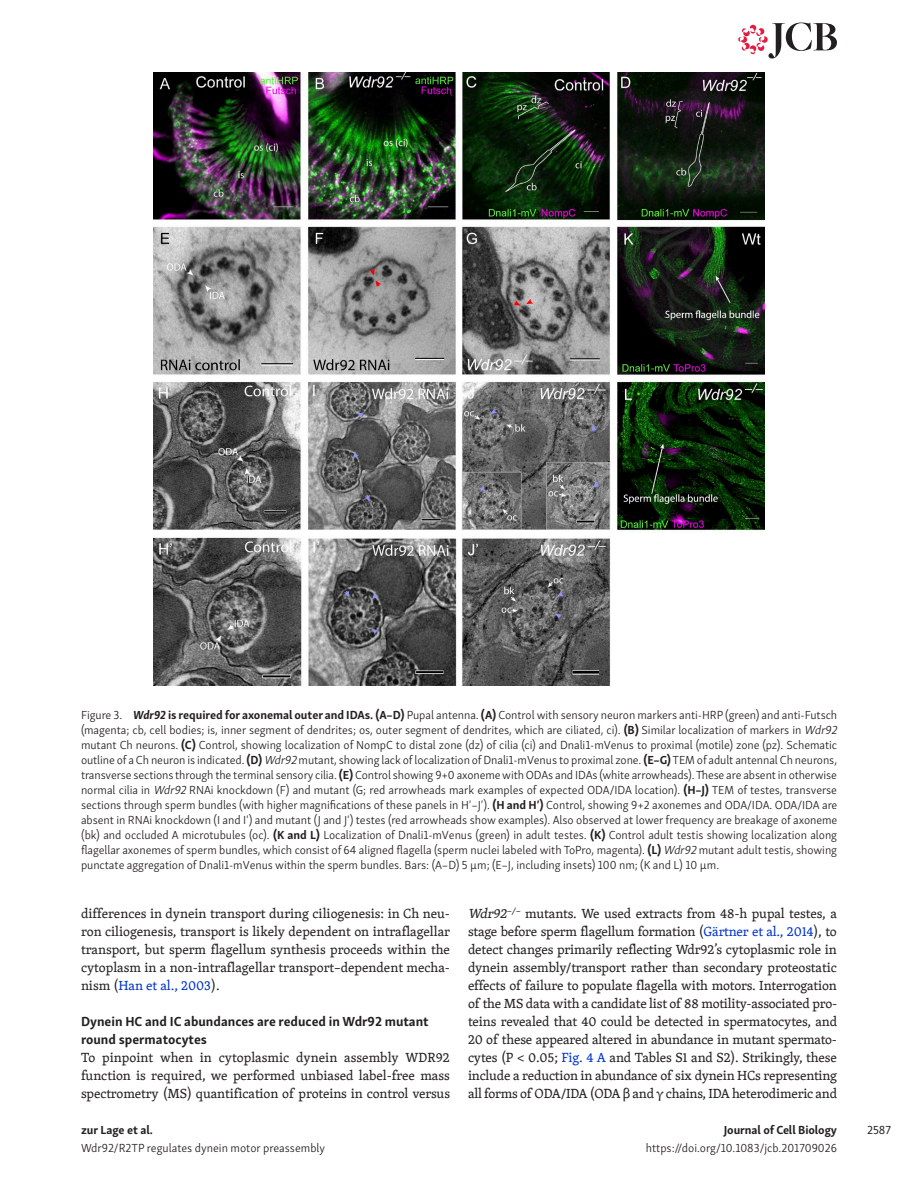
<style>
.page{position:relative;width:918px;height:1188px;background:#fff}
.page>*{position:absolute;margin:0;border:0;box-sizing:border-box;transform-origin:0 0}
.t1{font:13.5px/18px "Skolar PE";letter-spacing:-.01em;color:#231f20;text-align:justify}
.t2{font:700 13.5px/18px "Skolar Sans PE";color:#231f20}
.t3{font:300 12px/15px "Skolar Sans PE";letter-spacing:-.005em;color:#231f20}
.t4{font:700 12px "Skolar Sans PE";letter-spacing:-.005em;color:#231f20}
.t5{font:12px "Skolar Sans PE";color:#231f20}
.s1{font-weight:700;font-style:italic}
.s2{font-weight:700}
.s3{font-style:italic}
.s4{color:#0034c9}
</style>
<div class="page">
<svg style="left:738px;top:23px;width:99px;height:35px"></svg>
<img style="left:153px;top:72px;width:612px;height:614px">
<p class="t3" style="left:81px;top:706px;width:760px">Figure 3. <span class="s1">Wdr92</span> <span class="s2">is required for axonemal outer and IDAs. (A–D)</span> Pupal antenna. <span class="s2">(A)</span> Control with sensory neuron markers anti-HRP (green) and anti-Futsch (magenta; cb, cell bodies; is, inner segment of dendrites; os, outer segment of dendrites, which are ciliated, ci). <span class="s2">(B)</span> Similar localization of markers in <span class="s3">Wdr92 </span>mutant Ch neurons. <span class="s2">(C)</span> Control, showing localization of NompC to distal zone (dz) of cilia (ci) and Dnali1-mVenus to proximal (motile) zone (pz). Schematic outline of a Ch neuron is indicated. <span class="s2">(D)</span> <span class="s3">Wdr92</span> mutant, showing lack of localization of Dnali1-mVenus to proximal zone. <span class="s2">(E–G)</span> TEM of adult antennal Ch neurons, transverse sections through the terminal sensory cilia. <span class="s2">(E)</span> Control showing 9+0 axoneme with ODAs and IDAs (white arrowheads). These are absent in otherwise normal cilia in <span class="s3">Wdr92</span> RNAi knockdown (F) and mutant (G; red arrowheads mark examples of expected ODA/IDA location). <span class="s2">(H–J)</span> TEM of testes, transverse sections through sperm bundles (with higher magnifications of these panels in H′–J′). <span class="s2">(H and H′)</span> Control, showing 9+2 axonemes and ODA/IDA. ODA/IDA are absent in RNAi knockdown (I and I′) and mutant (J and J′) testes (red arrowheads show examples). Also observed at lower frequency are breakage of axoneme (bk) and occluded A microtubules (oc). <span class="s2">(K and L)</span> Localization of Dnali1-mVenus (green) in adult testes. <span class="s2">(K)</span> Control adult testis showing localization along flagellar axonemes of sperm bundles, which consist of 64 aligned flagella (sperm nuclei labeled with ToPro, magenta). <span class="s2">(L)</span> <span class="s3">Wdr92</span> mutant adult testis, showing punctate aggregation of Dnali1-mVenus within the sperm bundles. Bars: (A–D) 5 µm; (E–J, including insets) 100 nm; (K and L) 10 µm.</p>
<p class="t1" style="left:81px;top:904px;width:371px">differences in dynein transport during ciliogenesis: in Ch neu&shy;ron ciliogenesis, transport is likely dependent on intraflagellar transport, but sperm flagellum synthesis proceeds within the cytoplasm in a non-intraflagellar transport–dependent mecha&shy;nism (<span class="s4">Han et al., 2003</span>).</p>
<p class="t2" style="left:81px;top:1011px;width:349px">Dynein HC and IC abundances are reduced in Wdr92 mutant round spermatocytes</p>
<p class="t1" style="left:81px;top:1048px;width:371px">To pinpoint when in cytoplasmic dynein assembly WDR92 function is required, we performed unbiased label-free mass spectrometry (MS) quantification of proteins in control versus</p>
<p class="t4" style="left:81px;top:1120px;width:74px">zur Lage et al.</p>
<p class="t3" style="left:81px;top:1140px;width:246px">Wdr92/R2TP regulates dynein motor preassembly</p>
<p class="t1" style="left:468px;top:904px;width:371px"><span class="s3">Wdr92</span><sup>−/−</sup> mutants. We used extracts from 48-h pupal testes, a stage before sperm flagellum formation (<span class="s4">Gärtner et al., 2014</span>), to detect changes primarily reflecting Wdr92’s cytoplasmic role in dynein assembly/transport rather than secondary proteostatic effects of failure to populate flagella with motors. Interrogation of the MS data with a candidate list of 88 motility-associated pro&shy;teins revealed that 40 could be detected in spermatocytes, and 20 of these appeared altered in abundance in mutant spermato&shy;cytes (P &lt; 0.05; <span class="s4">Fig. 4 A</span> and Tables S1 and S2). Strikingly, these include a reduction in abundance of six dynein HCs representing all forms of ODA/IDA (ODA β and γ chains, IDA heterodimeric and</p>
<p class="t4" style="left:724px;top:1120px;width:115px">Journal of Cell Biology</p>
<p class="t3" style="left:646px;top:1140px;width:193px">https://doi.org/10.1083/jcb.201709026</p>
<p class="t5" style="left:867px;top:1121px;width:25px">2587</p>
</div>
